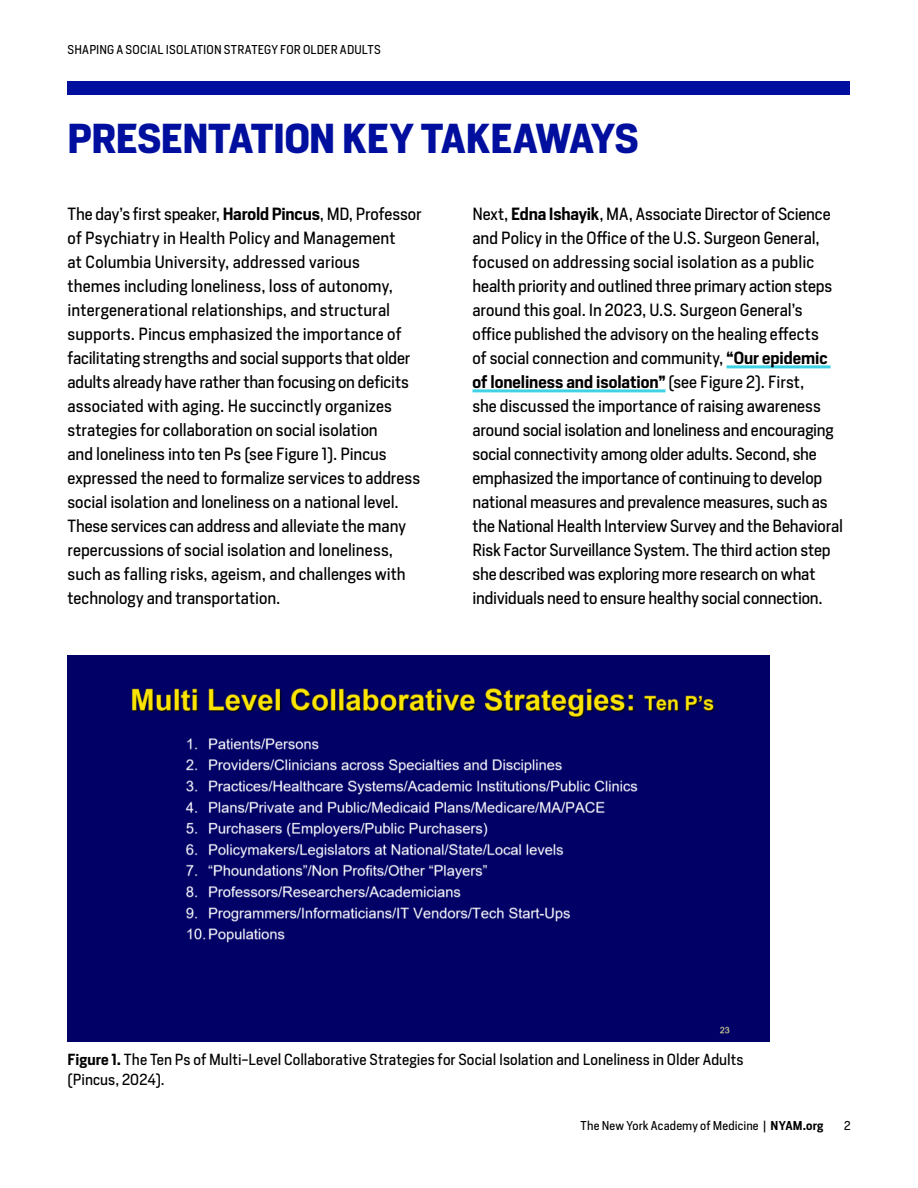
<style>
.page{position:relative;width:918px;height:1188px;background:#fff}
.page>*{position:absolute;margin:0;border:0;box-sizing:border-box;transform-origin:0 0}
.t1{font:700 39px "Heron Sans";letter-spacing:-.015em;color:#000f9e}
.t2{font:16.5px/24px "Heron Sans";letter-spacing:-.005em;color:#000}
.t3{font:15px/20.2px "Heron Sans";color:#000}
.t4{font:12px "Heron Sans";letter-spacing:.015em;color:#000}
.s1{font-weight:600}
</style>
<div class="page">
<div style="left:68px;top:81px;width:782px;height:13px;background:#000f9e"></div>
<hr style="left:727px;top:365px;width:104px;height:3px;background:#40d1e6">
<hr style="left:472px;top:389px;width:194px;height:3px;background:#40d1e6">
<img style="left:68px;top:656px;width:702px;height:386px">
<p class="t4" style="left:68px;top:42px;width:315px">SHAPING A SOCIAL ISOLATION STRATEGY FOR OLDER ADULTS</p>
<h1 class="t1" style="left:68px;top:113px;width:573px">PRESENTATION KEY TAKEAWAYS</h1>
<p class="t2" style="left:68px;top:202px;width:356px">The day’s first speaker, <span class="s1">Harold Pincus</span>, MD, Professor of Psychiatry in Health Policy and Management<br>at Columbia University, addressed various<br>themes including loneliness, loss of autonomy, intergenerational relationships, and structural supports. Pincus emphasized the importance of facilitating strengths and social supports that older adults already have rather than focusing on deficits associated with aging. He succinctly organizes strategies for collaboration on social isolation<br>and loneliness into ten Ps (see Figure 1). Pincus expressed the need to formalize services to address social isolation and loneliness on a national level.<br>These services can address and alleviate the many repercussions of social isolation and loneliness, such as falling risks, ageism, and challenges with technology and transportation.</p>
<p class="t2" style="left:472px;top:202px;width:372px">Next, <span class="s1">Edna Ishayik</span>, MA, Associate Director of Science and Policy in the Office of the U.S. Surgeon General, focused on addressing social isolation as a public health priority and outlined three primary action steps around this goal. In 2023, U.S. Surgeon General’s office published the advisory on the healing effects<br>of social connection and community, <span class="s1">“Our epidemic of loneliness and isolation”</span> (see Figure 2). First,<br>she discussed the importance of raising awareness around social isolation and loneliness and encouraging social connectivity among older adults. Second, she emphasized the importance of continuing to develop national measures and prevalence measures, such as the National Health Interview Survey and the Behavioral Risk Factor Surveillance System. The third action step she described was exploring more research on what individuals need to ensure healthy social connection.</p>
<p class="t3" style="left:68px;top:1049px;width:678px"><span class="s1">Figure 1.</span> The Ten Ps of Multi-Level Collaborative Strategies for Social Isolation and Loneliness in Older Adults (Pincus, 2024).</p>
<p class="t4" style="left:581px;top:1118px;width:244px">The New York Academy of Medicine | <span class="s1">NYAM.org</span></p>
<p class="t4" style="left:844px;top:1118px;width:8px">2</p>
</div>
